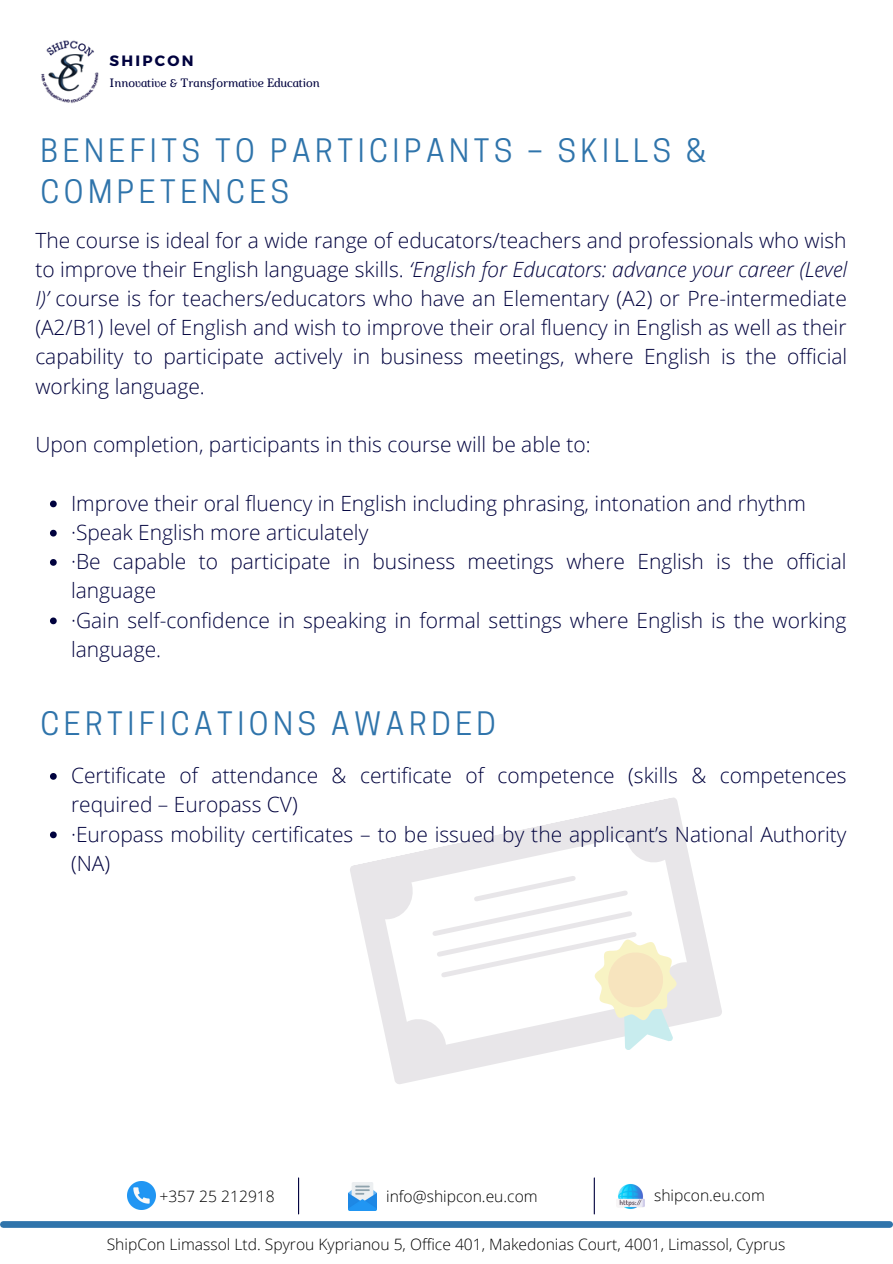
<style>
.page{position:relative;width:893px;height:1264px;background:#fff}
.page>*{position:absolute;margin:0;border:0;box-sizing:border-box;transform-origin:0 0}
.t1{font:30.3px/41.5px "Cooper Hewitt";letter-spacing:.15em;color:#2f74ab}
.t2{font:300 21px/29.2px "Open Sans";color:#00023e}
.t3{font:300 15.6px "Open Sans";color:#000}
.t4{font:700 15px "Montserrat";letter-spacing:.15em;color:#00023e}
.t5{font:italic 12.15px "Marta";color:#00023e}
.s1{font-style:italic}
</style>
<div class="page">
<img style="left:41px;top:40px;width:58px;height:63px">
<hr style="left:298px;top:1177px;width:1px;height:36px;background:#00023e">
<hr style="left:593px;top:1177px;width:2px;height:36px;background:#00023e">
<img style="left:128px;top:1181px;width:28px;height:28px">
<img style="left:348px;top:1182px;width:28px;height:28px">
<img style="left:618px;top:1184px;width:26px;height:25px">
<div style="left:3px;top:1221px;width:886px;height:6px;background:#2f74ab"></div>
<svg style="left:350px;top:797px;width:372px;height:287px"></svg>
<svg style="left:378px;top:829px;width:315px;height:222px;fill:#e8e6e9"></svg>
<svg style="left:429px;top:872px;width:254px;height:178px"></svg>
<svg style="left:50px;top:500px;width:7px;height:7px"></svg>
<svg style="left:50px;top:530px;width:7px;height:6px"></svg>
<svg style="left:50px;top:559px;width:7px;height:7px"></svg>
<svg style="left:50px;top:617px;width:7px;height:7px"></svg>
<svg style="left:50px;top:773px;width:7px;height:6px"></svg>
<svg style="left:50px;top:831px;width:7px;height:7px"></svg>
<p class="t4" style="left:109px;top:51px;width:86px">SHIPCON</p>
<p class="t5" style="left:109px;top:78px;width:212px">Innovative &amp; Transformative Education</p>
<h1 class="t1" style="left:40px;top:133px;width:667px">BENEFITS TO PARTICIPANTS – SKILLS &amp;<br>COMPETENCES</h1>
<p class="t2" style="left:35px;top:225px;width:813px;text-align:justify">The course is ideal for a wide range of educators/teachers and professionals who wish to improve their English language skills. <span class="s1">‘English for Educators: advance your career (Level I)’</span> course is for teachers/educators who have an Elementary (A2) or Pre-intermediate (A2/B1) level of English and wish to improve their oral fluency in English as well as their capability to participate actively in business meetings, where English is the official working language.</p>
<p class="t2" style="left:35px;top:429px;width:557px">Upon completion, participants in this course will be able to:</p>
<p class="t2" style="left:71px;top:488px;width:777px">Improve their oral fluency in English including phrasing, intonation and rhythm ·Speak English more articulately<br>·Be capable to participate in business meetings where English is the official language<br>·Gain self-confidence in speaking in formal settings where English is the working language.</p>
<h1 class="t1" style="left:40px;top:707px;width:457px">CERTIFICATIONS AWARDED</h1>
<p class="t2" style="left:71px;top:760px;width:777px">Certificate of attendance &amp; certificate of competence (skills &amp; competences required – Europass CV)<br>·Europass mobility certificates – to be issued by the applicant’s National Authority (NA)</p>
<p class="t3" style="left:159px;top:1185px;width:117px">+357 25 212918</p>
<p class="t3" style="left:386px;top:1185px;width:153px">info@shipcon.eu.com</p>
<p class="t3" style="left:654px;top:1184px;width:112px">shipcon.eu.com</p>
<p class="t3" style="left:107px;top:1233px;width:680px">ShipCon Limassol Ltd. Spyrou Kyprianou 5, Office 401, Makedonias Court, 4001, Limassol, Cyprus</p>
</div>
